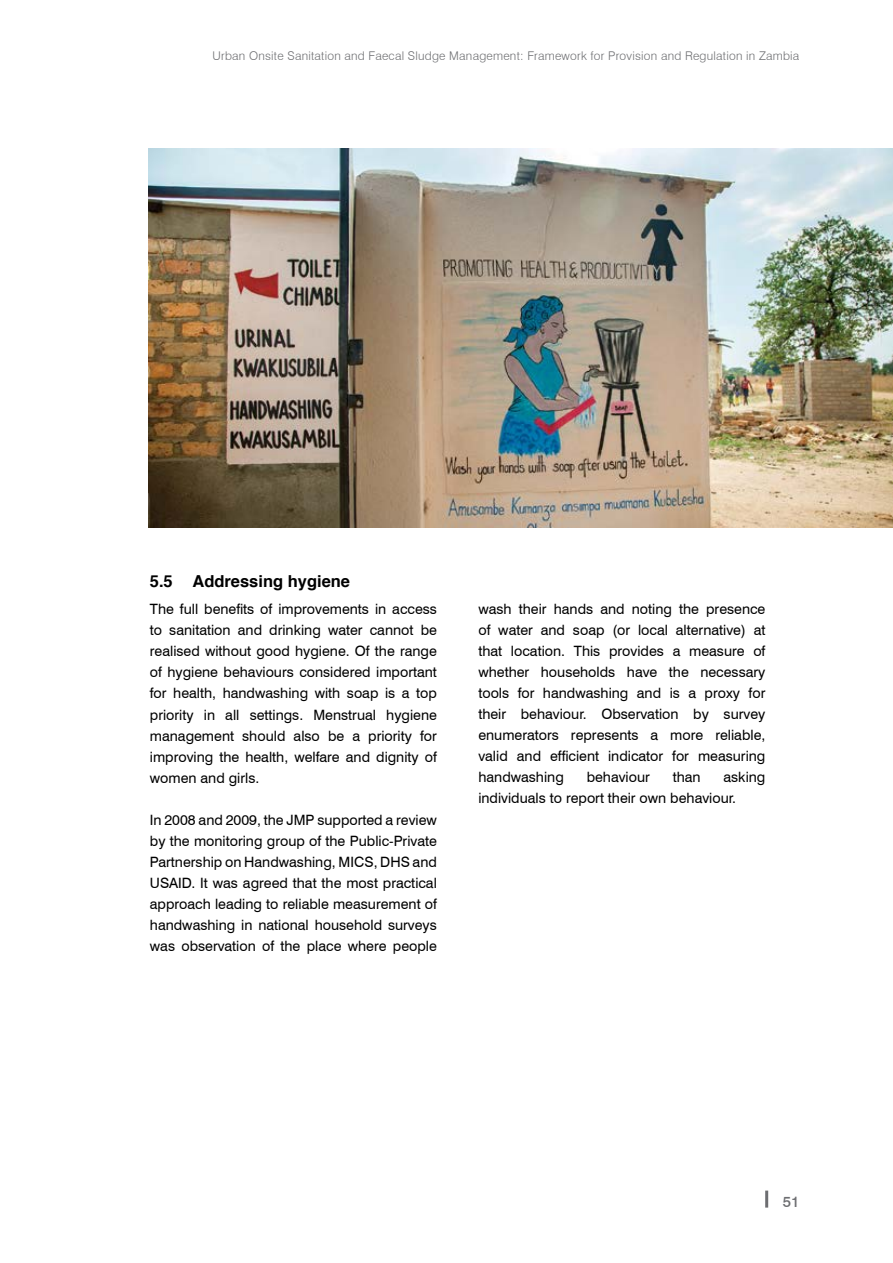
<style>
.page{position:relative;width:893px;height:1263px;background:#fff}
.page>*{position:absolute;margin:0;border:0;box-sizing:border-box;transform-origin:0 0}
.t1{font:700 16.5px "Helvetica";color:#000}
.t2{font:500 15px "Swiss 721 BT";color:#6d6e71}
.t3{font:14.25px/21px "Swiss 721 BT";color:#000;text-align:justify}
.t4{font:300 12px "Swiss 721 BT";letter-spacing:.02em;color:#6d6e71}
</style>
<div class="page">
<hr style="left:765px;top:1190px;width:3px;height:17px;background:#6d6e71">
<img style="left:149px;top:149px;width:744px;height:378px">
<p class="t4" style="left:213px;top:49px;width:588px">Urban Onsite Sanitation and Faecal Sludge Management: Framework for Provision and Regulation in Zambia</p>
<p class="t1" style="left:150px;top:571px;width:202px">5.5 Addressing hygiene</p>
<p class="t3" style="left:150px;top:599px;width:289px">The full benefits of improvements in access to sanitation and drinking water cannot be realised without good hygiene. Of the range of hygiene behaviours considered important for health, handwashing with soap is a top priority in all settings. Menstrual hygiene management should also be a priority for improving the health, welfare and dignity of women and girls.</p>
<p class="t3" style="left:150px;top:809px;width:289px">In 2008 and 2009, the JMP supported a review by the monitoring group of the Public-Private Partnership on Handwashing, MICS, DHS and USAID. It was agreed that the most practical approach leading to reliable measurement of handwashing in national household surveys was observation of the place where people</p>
<p class="t3" style="left:478px;top:598px;width:289px">wash their hands and noting the presence of water and soap (or local alternative) at that location. This provides a measure of whether households have the necessary tools for handwashing and is a proxy for their behaviour. Observation by survey enumerators represents a more reliable, valid and efficient indicator for measuring handwashing</p>
<p class="t3" style="left:478px;top:766px;width:289px;text-indent:245px">asking individuals to report their own behaviour.</p>
<p class="t3" style="left:587px;top:766px;width:65px">behaviour</p>
<p class="t3" style="left:673px;top:766px;width:29px">than</p>
<p class="t2" style="left:783px;top:1193px;width:18px">51</p>
</div>
